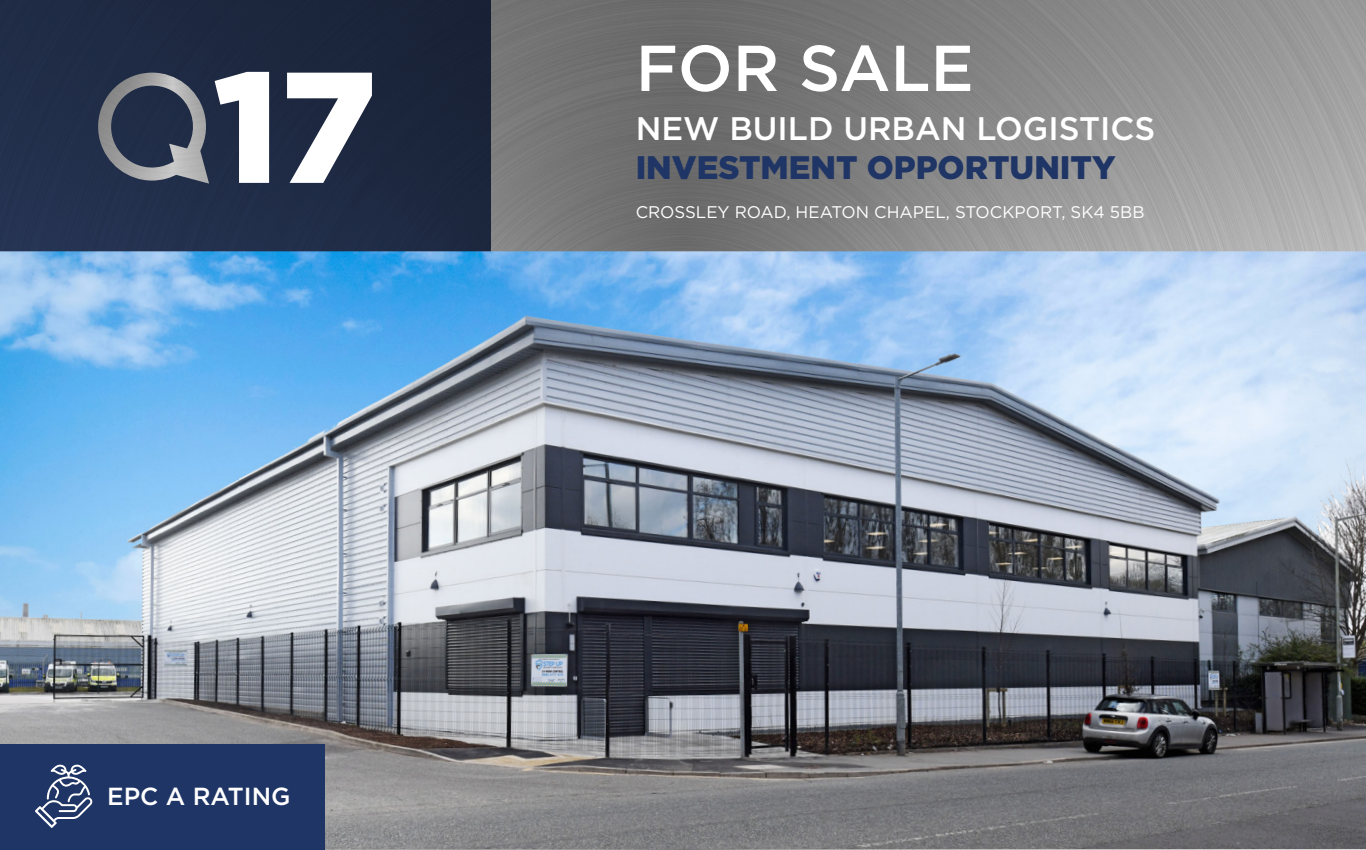
<style>
.page{position:relative;width:1366px;height:850px;background:#fff}
.page>*{position:absolute;margin:0;border:0;box-sizing:border-box;transform-origin:0 0}
.t1{font:500 64.7px "Gotham";color:#fff}
.t2{font:500 32.6px "Gotham";color:#fff}
.t3{font:900 32.6px "Gotham";color:#1f3565}
.t4{font:500 24.7px "Gotham";color:#fff}
.t5{font:16.9px "Gotham";color:#fff}
</style>
<div class="page">
<img style="left:0;top:0;width:1366px;height:850px">
<div style="left:0;top:0;width:490px;height:251px;background:linear-gradient(to right,#23314d,#1a243a)"></div>
<img style="left:97px;top:73px;width:112px;height:111px">
<svg style="left:215px;top:72px;width:157px;height:111px"></svg>
<div style="left:0;top:744px;width:324px;height:106px;background:#1f3565"></div>
<svg style="left:35px;top:764px;width:58px;height:64px"></svg>
<h3 class="t4" style="left:107px;top:780px;width:185px">EPC A RATING</h3>
<h1 class="t1" style="left:636px;top:26px;width:340px">FOR SALE</h1>
<h2 class="t2" style="left:636px;top:107px;width:521px">NEW BUILD URBAN LOGISTICS</h2>
<h2 class="t3" style="left:636px;top:145px;width:481px">INVESTMENT OPPORTUNITY</h2>
<p class="t5" style="left:636px;top:202px;width:510px">CROSSLEY ROAD, HEATON CHAPEL, STOCKPORT, SK4 5BB</p>
</div>
